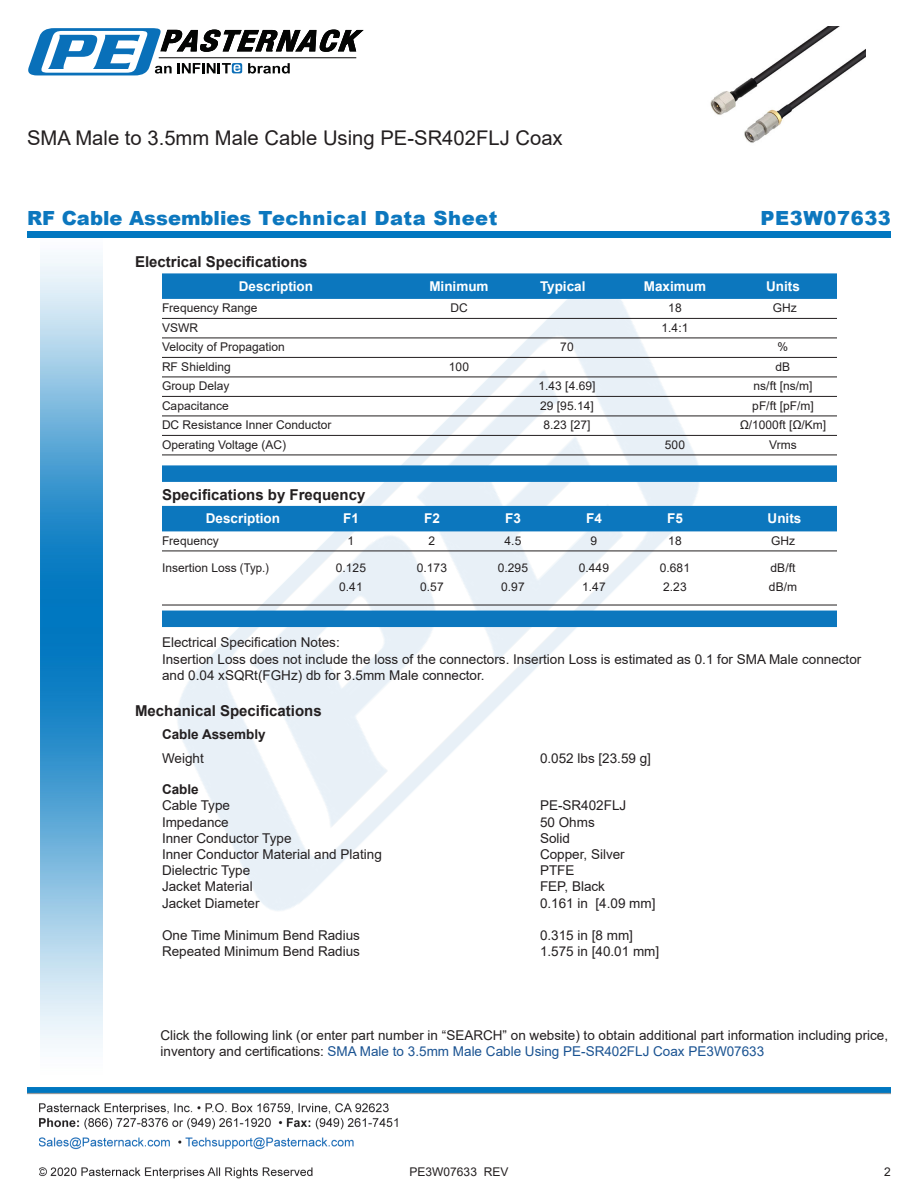
<style>
.page{position:relative;width:918px;height:1188px;background:#fff}
.page>*{position:absolute;margin:0;border:0;box-sizing:border-box;transform-origin:0 0}
.Web_Description_Para{font:20.25px "Arial";color:#231f20}
.t1{font:900 19.5px "Arial";letter-spacing:.01em;color:#0c77be}
.t2{font:900 19.5px "Arial";letter-spacing:.03em;color:#0c77be}
.Head1{font:700 15px "Arial";color:#231f20}
.Table_Footer_Frequen{font:700 15px "Arial";color:#231f20}
.Specs_Para{font:13.5px/16.2px "Arial";color:#231f20}
.Description_and_PN_L{font:13.5px/16.2px "Arial";color:#231f20}
.Table-Header{font:700 13.5px "Arial";color:#fff}
.Table_Header_Frequen{font:700 13.5px "Arial";color:#fff}
.Head3{font:700 13.5px "Arial";color:#231f20}
.Table-Body{font:12px "Arial";color:#231f20}
.Table_Body_Frequency{font:12px "Arial";color:#231f20}
.s1{color:#1a5392}
</style>
<div class="page">
<img style="left:39px;top:1103px;width:359px;height:76px">
<img style="left:102px;top:255px;width:719px;height:715px">
<img style="left:27px;top:1088px;width:864px;height:7px">
<img style="left:40px;top:237px;width:62px;height:811px">
<div style="left:27px;top:231px;width:864px;height:6px;background:#0177c0"></div>
<svg style="left:28px;top:28px;width:336px;height:47px"></svg>
<div style="left:162px;top:273px;width:675px;height:26px;background:#0c77be"></div>
<hr style="left:162px;top:318px;width:675px;height:1px;background:#231f20">
<hr style="left:162px;top:338px;width:675px;height:1px;background:#231f20">
<hr style="left:162px;top:357px;width:675px;height:1px;background:#231f20">
<hr style="left:162px;top:377px;width:675px;height:1px;background:#231f20">
<hr style="left:162px;top:396px;width:675px;height:1px;background:#231f20">
<hr style="left:162px;top:416px;width:675px;height:1px;background:#231f20">
<hr style="left:162px;top:435px;width:675px;height:1px;background:#231f20">
<hr style="left:162px;top:455px;width:675px;height:1px;background:#231f20">
<div style="left:162px;top:465px;width:675px;height:17px;background:#0c77be"></div>
<div style="left:162px;top:506px;width:675px;height:25px;background:#0c77be"></div>
<hr style="left:162px;top:551px;width:675px;height:1px;background:#231f20">
<hr style="left:162px;top:605px;width:675px;height:1px;background:#231f20">
<div style="left:162px;top:611px;width:675px;height:16px;background:#0c77be"></div>
<img style="left:710px;top:27px;width:156px;height:116px">
<h1 class="Web_Description_Para" style="left:27px;top:124px;width:537px">SMA Male to 3.5mm Male Cable Using PE-SR402FLJ Coax</h1>
<p class="t1" style="left:27px;top:204px;width:472px">RF Cable Assemblies Technical Data Sheet</p>
<p class="t2" style="left:761px;top:204px;width:132px">PE3W07633</p>
<p class="Head1" style="left:135px;top:252px;width:174px">Electrical Specifications</p>
<p class="Table-Header" style="left:239px;top:276px;width:76px">Description</p>
<p class="Table-Header" style="left:429px;top:276px;width:61px">Minimum</p>
<p class="Table-Header" style="left:540px;top:276px;width:47px">Typical</p>
<p class="Table-Header" style="left:644px;top:276px;width:64px">Maximum</p>
<p class="Table-Header" style="left:766px;top:276px;width:35px">Units</p>
<p class="Table-Body" style="left:162px;top:300px;width:97px">Frequency Range</p>
<p class="Table-Body" style="left:450px;top:300px;width:19px">DC</p>
<p class="Table-Body" style="left:668px;top:300px;width:15px">18</p>
<p class="Table-Body" style="left:773px;top:300px;width:25px">GHz</p>
<p class="Table-Body" style="left:162px;top:319px;width:37px">VSWR</p>
<p class="Table-Body" style="left:662px;top:319px;width:28px">1.4:1</p>
<p class="Table-Body" style="left:162px;top:339px;width:124px">Velocity of Propagation</p>
<p class="Table-Body" style="left:560px;top:339px;width:15px">70</p>
<p class="Table-Body" style="left:778px;top:339px;width:12px">%</p>
<p class="Table-Body" style="left:162px;top:358px;width:70px">RF Shielding</p>
<p class="Table-Body" style="left:449px;top:358px;width:22px">100</p>
<p class="Table-Body" style="left:776px;top:358px;width:16px">dB</p>
<p class="Table-Body" style="left:162px;top:378px;width:69px">Group Delay</p>
<p class="Table-Body" style="left:539px;top:378px;width:58px">1.43 [4.69]</p>
<p class="Table-Body" style="left:754px;top:378px;width:60px">ns/ft [ns/m]</p>
<p class="Table-Body" style="left:162px;top:397px;width:68px">Capacitance</p>
<p class="Table-Body" style="left:540px;top:397px;width:55px">29 [95.14]</p>
<p class="Table-Body" style="left:752px;top:397px;width:63px">pF/ft [pF/m]</p>
<p class="Table-Body" style="left:162px;top:417px;width:171px">DC Resistance Inner Conductor</p>
<p class="Table-Body" style="left:544px;top:417px;width:48px">8.23 [27]</p>
<p class="Table-Body" style="left:740px;top:417px;width:88px">Ω/1000ft [Ω/Km]</p>
<p class="Table-Body" style="left:162px;top:436px;width:126px">Operating Voltage (AC)</p>
<p class="Table-Body" style="left:665px;top:436px;width:22px">500</p>
<p class="Table-Body" style="left:769px;top:436px;width:29px">Vrms</p>
<p class="Table_Footer_Frequen" style="left:162px;top:484px;width:205px">Specifications by Frequency</p>
<p class="Table_Header_Frequen" style="left:206px;top:509px;width:76px">Description</p>
<p class="Table_Header_Frequen" style="left:343px;top:509px;width:17px">F1</p>
<p class="Table_Header_Frequen" style="left:424px;top:509px;width:17px">F2</p>
<p class="Table_Header_Frequen" style="left:505px;top:509px;width:17px">F3</p>
<p class="Table_Header_Frequen" style="left:586px;top:509px;width:17px">F4</p>
<p class="Table_Header_Frequen" style="left:667px;top:509px;width:17px">F5</p>
<p class="Table_Header_Frequen" style="left:768px;top:509px;width:35px">Units</p>
<p class="Table_Body_Frequency" style="left:162px;top:532px;width:58px">Frequency</p>
<p class="Table_Body_Frequency" style="left:348px;top:532px;width:8px">1</p>
<p class="Table_Body_Frequency" style="left:429px;top:532px;width:8px">2</p>
<p class="Table_Body_Frequency" style="left:505px;top:532px;width:18px">4.5</p>
<p class="Table_Body_Frequency" style="left:591px;top:532px;width:8px">9</p>
<p class="Table_Body_Frequency" style="left:668px;top:532px;width:15px">18</p>
<p class="Table_Body_Frequency" style="left:771px;top:532px;width:25px">GHz</p>
<p class="Table_Body_Frequency" style="left:162px;top:559px;width:109px">Insertion Loss (Typ.)</p>
<p class="Table_Body_Frequency" style="left:336px;top:559px;width:32px">0.125</p>
<p class="Table_Body_Frequency" style="left:417px;top:559px;width:32px">0.173</p>
<p class="Table_Body_Frequency" style="left:498px;top:559px;width:32px">0.295</p>
<p class="Table_Body_Frequency" style="left:579px;top:559px;width:32px">0.449</p>
<p class="Table_Body_Frequency" style="left:660px;top:559px;width:32px">0.681</p>
<p class="Table_Body_Frequency" style="left:771px;top:559px;width:26px">dB/ft</p>
<p class="Table_Body_Frequency" style="left:339px;top:579px;width:25px">0.41</p>
<p class="Table_Body_Frequency" style="left:420px;top:579px;width:25px">0.57</p>
<p class="Table_Body_Frequency" style="left:501px;top:579px;width:25px">0.97</p>
<p class="Table_Body_Frequency" style="left:582px;top:579px;width:25px">1.47</p>
<p class="Table_Body_Frequency" style="left:663px;top:579px;width:25px">2.23</p>
<p class="Table_Body_Frequency" style="left:769px;top:579px;width:30px">dB/m</p>
<p class="Specs_Para" style="left:162px;top:634px;width:179px">Electrical Specification Notes:</p>
<p class="Specs_Para" style="left:162px;top:651px;width:701px">Insertion Loss does not include the loss of the connectors. Insertion Loss is estimated as 0.1 for SMA Male connector and 0.04 xSQRt(FGHz) db for 3.5mm Male connector.</p>
<p class="Head1" style="left:135px;top:700px;width:188px">Mechanical Specifications</p>
<p class="Head3" style="left:162px;top:724px;width:105px">Cable Assembly</p>
<p class="Specs_Para" style="left:162px;top:750px;width:43px">Weight</p>
<p class="Specs_Para" style="left:540px;top:750px;width:113px">0.052 lbs [23.59 g]</p>
<p class="Head3" style="left:162px;top:780px;width:38px">Cable</p>
<p class="Specs_Para" style="left:162px;top:797px;width:70px">Cable Type</p>
<p class="Specs_Para" style="left:540px;top:797px;width:88px">PE-SR402FLJ</p>
<p class="Specs_Para" style="left:162px;top:814px;width:68px">Impedance</p>
<p class="Specs_Para" style="left:540px;top:814px;width:56px">50 Ohms</p>
<p class="Specs_Para" style="left:162px;top:830px;width:131px">Inner Conductor Type</p>
<p class="Specs_Para" style="left:540px;top:830px;width:32px">Solid</p>
<p class="Specs_Para" style="left:162px;top:846px;width:221px">Inner Conductor Material and Plating</p>
<p class="Specs_Para" style="left:540px;top:846px;width:86px">Copper, Silver</p>
<p class="Specs_Para" style="left:162px;top:862px;width:90px">Dielectric Type</p>
<p class="Specs_Para" style="left:540px;top:862px;width:36px">PTFE</p>
<p class="Specs_Para" style="left:162px;top:878px;width:92px">Jacket Material</p>
<p class="Specs_Para" style="left:540px;top:878px;width:67px">FEP, Black</p>
<p class="Specs_Para" style="left:162px;top:895px;width:99px">Jacket Diameter</p>
<p class="Specs_Para" style="left:540px;top:895px;width:117px">0.161 in [4.09 mm]</p>
<p class="Specs_Para" style="left:162px;top:927px;width:200px">One Time Minimum Bend Radius</p>
<p class="Specs_Para" style="left:540px;top:927px;width:95px">0.315 in [8 mm]</p>
<p class="Specs_Para" style="left:162px;top:943px;width:200px">Repeated Minimum Bend Radius</p>
<p class="Specs_Para" style="left:540px;top:943px;width:121px">1.575 in [40.01 mm]</p>
<p class="Description_and_PN_L" style="left:160px;top:1027px;width:729px">Click the following link (or enter part number in “SEARCH” on website) to obtain additional part information including price, inventory and certifications: <span class="s1">SMA Male to 3.5mm Male Cable Using PE-SR402FLJ Coax PE3W07633</span></p>
<p class="Table-Body" style="left:410px;top:1163px;width:100px">PE3W07633 REV</p>
<p class="Table-Body" style="left:884px;top:1164px;width:8px">2</p>
</div>
